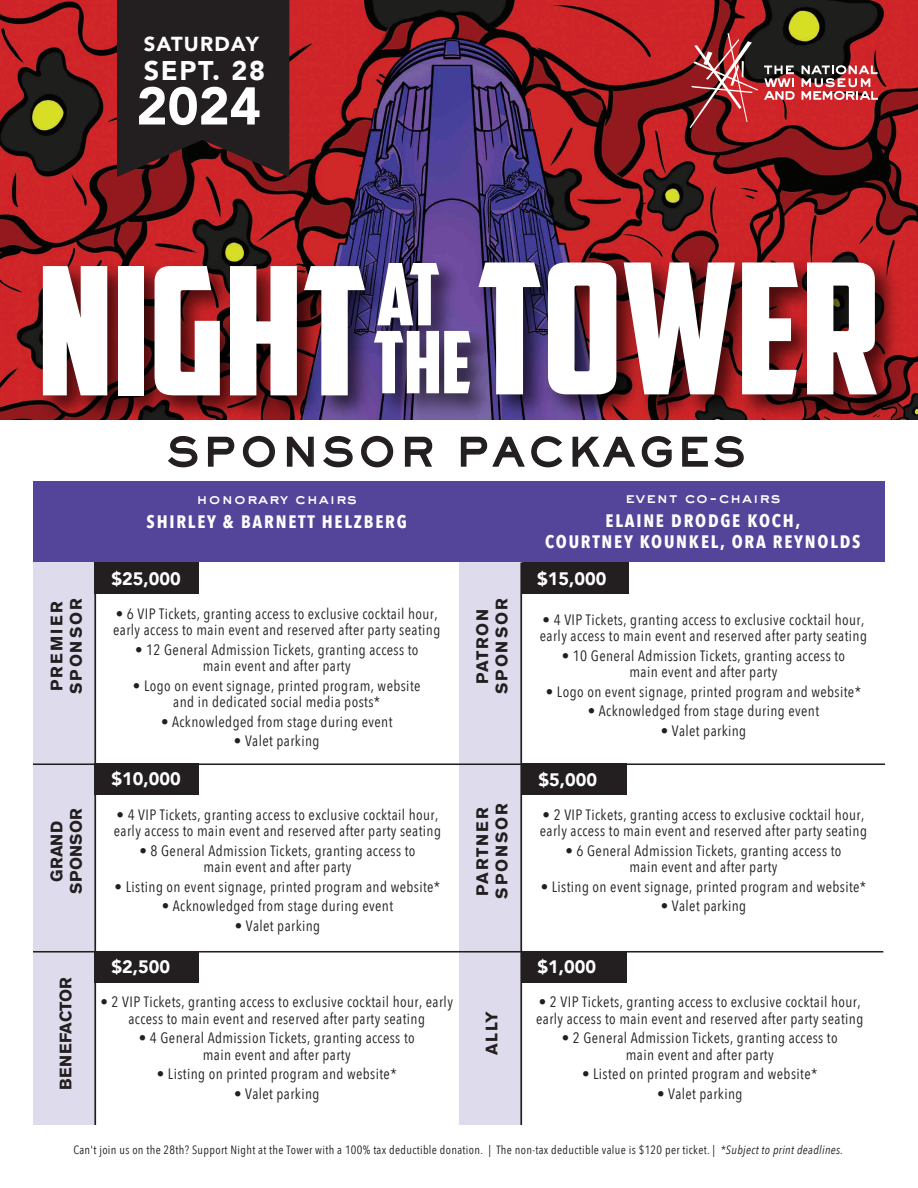
<style>
.page{position:relative;width:918px;height:1188px;background:#fff}
.page>*{position:absolute;margin:0;border:0;box-sizing:border-box;transform-origin:0 0}
.t1{font:900 52.5px "Avenir";color:#fff}
.t2{font:800 38.1px "Sackers Gothic Std";letter-spacing:.1em;color:#231f20}
.t3{font:900 27px "Avenir";letter-spacing:.06em;color:#fff}
.t4{font:900 20.25px "Avenir";letter-spacing:.06em;color:#fff}
.t5{font:700 18px/21px "Avenir Next Condensed";letter-spacing:.1em;color:#fff;text-align:center}
.t6{font:900 18px "Avenir";color:#fff}
.t7{font:700 16.5px/19.5px "Akzidenz Grotesk Std";letter-spacing:.1em;color:#231f20;text-align:center}
.t8{font:700 16.5px/19.5px "Akzidenz Grotesk Std";letter-spacing:.14em;color:#231f20}
.t9{font:700 16.5px/19.5px "Akzidenz Grotesk Std";letter-spacing:.015em;color:#231f20;text-align:center}
.t10{font:700 16.5px "Akzidenz Grotesk Std";letter-spacing:-.005em;color:#231f20}
.t11{font:15px/16.5px "Avenir Next Condensed";letter-spacing:.025em;color:#231f20;text-align:center}
.t12{font:800 15px "Sackers Gothic Std";letter-spacing:.025em;color:#fff}
.t13{font:12px "Avenir Next Condensed";letter-spacing:.025em;color:#231f20}
.s1{font-style:italic}
</style>
<div class="page">
<div style="left:459px;top:562px;width:61px;height:563px;background:#dedbec"></div>
<div style="left:33px;top:562px;width:63px;height:563px;background:#dedbec"></div>
<img style="left:0;top:0;width:918px;height:420px">
<div style="left:94px;top:562px;width:106px;height:32px;background:#231f20"></div>
<div style="left:522px;top:562px;width:106px;height:32px;background:#231f20"></div>
<div style="left:522px;top:764px;width:105px;height:31px;background:#231f20"></div>
<div style="left:94px;top:764px;width:106px;height:31px;background:#231f20"></div>
<div style="left:94px;top:951px;width:106px;height:31px;background:#231f20"></div>
<svg style="left:168px;top:436px;width:30px;height:32px"></svg>
<svg style="left:207px;top:436px;width:28px;height:31px"></svg>
<svg style="left:242px;top:435px;width:33px;height:33px"></svg>
<svg style="left:286px;top:436px;width:28px;height:31px"></svg>
<svg style="left:323px;top:436px;width:30px;height:32px"></svg>
<svg style="left:361px;top:435px;width:33px;height:33px"></svg>
<svg style="left:404px;top:436px;width:29px;height:31px"></svg>
<svg style="left:460px;top:436px;width:103px;height:32px"></svg>
<svg style="left:572px;top:436px;width:100px;height:32px"></svg>
<svg style="left:682px;top:436px;width:62px;height:32px"></svg>
<svg style="left:117px;top:0;width:172px;height:177px;background:#2a1d1f"></svg>
<svg style="left:764px;top:66px;width:31px;height:34px"></svg>
<svg style="left:802px;top:65px;width:76px;height:35px"></svg>
<svg style="left:690px;top:33px;width:68px;height:95px;background:#963b3d"></svg>
<div style="left:522px;top:951px;width:105px;height:31px;background:#231f20"></div>
<img style="left:278px;top:27px;width:342px;height:224px">
<hr style="left:94px;top:562px;width:2px;height:563px;background:#231f20">
<hr style="left:520px;top:562px;width:2px;height:563px;background:#231f20">
<div style="left:33px;top:482px;width:852px;height:80px;background:#54459a"></div>
<hr style="left:33px;top:763px;width:852px;height:2px;background:#231f20">
<hr style="left:33px;top:951px;width:850px;height:2px;background:#231f20">
<img style="left:31px;top:251px;width:878px;height:169px">
<svg style="left:43px;top:266px;width:64px;height:129px"></svg>
<div style="left:118px;top:266px;width:26px;height:129px;background:#fff"></div>
<svg style="left:155px;top:266px;width:65px;height:129px"></svg>
<svg style="left:230px;top:266px;width:67px;height:129px"></svg>
<svg style="left:304px;top:266px;width:61px;height:129px"></svg>
<svg style="left:478px;top:262px;width:63px;height:132px"></svg>
<svg style="left:548px;top:262px;width:68px;height:132px"></svg>
<svg style="left:624px;top:262px;width:111px;height:132px"></svg>
<svg style="left:742px;top:262px;width:56px;height:132px"></svg>
<svg style="left:807px;top:262px;width:70px;height:132px"></svg>
<svg style="left:377px;top:263px;width:62px;height:62px"></svg>
<svg style="left:374px;top:331px;width:97px;height:62px"></svg>
<h3 class="t4" style="left:144px;top:27px;width:117px">SATURDAY</h3>
<h3 class="t3" style="left:144px;top:47px;width:123px">SEPT. 28</h3>
<h1 class="t1" style="left:136px;top:61px;width:126px">2024</h1>
<h2 class="t2" style="left:167px;top:426px;width:580px">SPONSOR PACKAGES</h2>
<p class="t12" style="left:196px;top:488px;width:162px">honorary chairs</p>
<p class="t5" style="left:147px;top:511px;width:262px">SHIRLEY &amp; BARNETT HELZBERG</p>
<p class="t12" style="left:625px;top:487px;width:157px">event co-chairs</p>
<p class="t5" style="left:545px;top:510px;width:317px">ELAINE DRODGE KOCH,<br>COURTNEY KOUNKEL, ORA REYNOLDS</p>
<p class="t6" style="left:112px;top:564px;width:71px">$25,000</p>
<p class="t6" style="left:537px;top:564px;width:71px">$15,000</p>
<p class="t8" style="left:47px;top:694px;width:97px;rotate:-90deg">PREMIER<br>SPONSOR</p>
<p class="t7" style="left:473px;top:694px;width:97px;rotate:-90deg">PATRON<br>SPONSOR</p>
<p class="t11" style="left:113px;top:605px;width:329px;text-align:left">• 6 VIP Tickets, granting access to exclusive cocktail hour, early access to main event and reserved after party seating</p>
<p class="t11" style="left:135px;top:641px;width:285px">• 12 General Admission Tickets, granting access to main event and after party</p>
<p class="t11" style="left:133px;top:677px;width:289px">• Logo on event signage, printed program, website and in dedicated social media posts*</p>
<p class="t11" style="left:161px;top:713px;width:233px">• Acknowledged from stage during event</p>
<p class="t11" style="left:234px;top:732px;width:87px">• Valet parking</p>
<p class="t11" style="left:540px;top:611px;width:329px;text-align:left">• 4 VIP Tickets, granting access to exclusive cocktail hour, early access to main event and reserved after party seating</p>
<p class="t11" style="left:562px;top:647px;width:285px">• 10 General Admission Tickets, granting access to main event and after party</p>
<p class="t11" style="left:546px;top:683px;width:317px">• Logo on event signage, printed program and website*</p>
<p class="t11" style="left:588px;top:702px;width:233px">• Acknowledged from stage during event</p>
<p class="t11" style="left:661px;top:722px;width:87px">• Valet parking</p>
<p class="t6" style="left:112px;top:763px;width:71px">$10,000</p>
<p class="t6" style="left:539px;top:765px;width:60px">$5,000</p>
<p class="t9" style="left:47px;top:894px;width:87px;rotate:-90deg">GRAND<br>SPONSOR</p>
<p class="t7" style="left:473px;top:899px;width:97px;text-align:left;rotate:-90deg">PARTNER<br>SPONSOR</p>
<p class="t11" style="left:114px;top:806px;width:329px;text-align:left">• 4 VIP Tickets, granting access to exclusive cocktail hour, early access to main event and reserved after party seating</p>
<p class="t11" style="left:139px;top:842px;width:278px">• 8 General Admission Tickets, granting access to main event and after party</p>
<p class="t11" style="left:115px;top:878px;width:327px">• Listing on event signage, printed program and website*</p>
<p class="t11" style="left:162px;top:897px;width:233px">• Acknowledged from stage during event</p>
<p class="t11" style="left:235px;top:917px;width:87px">• Valet parking</p>
<p class="t10" style="left:56px;top:1090px;width:114px;rotate:-90deg">BENEFACTOR</p>
<p class="t6" style="left:112px;top:952px;width:60px">$2,500</p>
<p class="t11" style="left:101px;top:993px;width:354px">• 2 VIP Tickets, granting access to exclusive cocktail hour, early access to main event and reserved after party seating</p>
<p class="t11" style="left:139px;top:1029px;width:278px">• 4 General Admission Tickets, granting access to main event and after party</p>
<p class="t11" style="left:157px;top:1065px;width:241px">• Listing on printed program and website*</p>
<p class="t11" style="left:234px;top:1085px;width:87px">• Valet parking</p>
<p class="t7" style="left:482px;top:1055px;width:46px;rotate:-90deg">ALLY</p>
<p class="t11" style="left:540px;top:806px;width:329px;text-align:left">• 2 VIP Tickets, granting access to exclusive cocktail hour, early access to main event and reserved after party seating</p>
<p class="t11" style="left:566px;top:842px;width:278px">• 6 General Admission Tickets, granting access to main event and after party</p>
<p class="t11" style="left:541px;top:878px;width:327px">• Listing on event signage, printed program and website*</p>
<p class="t11" style="left:661px;top:897px;width:87px">• Valet parking</p>
<p class="t6" style="left:537px;top:951px;width:60px">$1,000</p>
<p class="t11" style="left:536px;top:993px;width:329px;text-align:left">• 2 VIP Tickets, granting access to exclusive cocktail hour, early access to main event and reserved after party seating</p>
<p class="t11" style="left:562px;top:1029px;width:278px">• 2 General Admission Tickets, granting access to main event and after party</p>
<p class="t11" style="left:582px;top:1065px;width:237px">• Listed on printed program and website*</p>
<p class="t11" style="left:657px;top:1085px;width:87px">• Valet parking</p>
<p class="t13" style="left:73px;top:1139px;width:771px">Can't join us on the 28th? Support Night at the Tower with a 100% tax deductible donation. | The non-tax deductible value is $120 per ticket. | <span class="s1">*Subject to print deadlines.</span></p>
</div>
